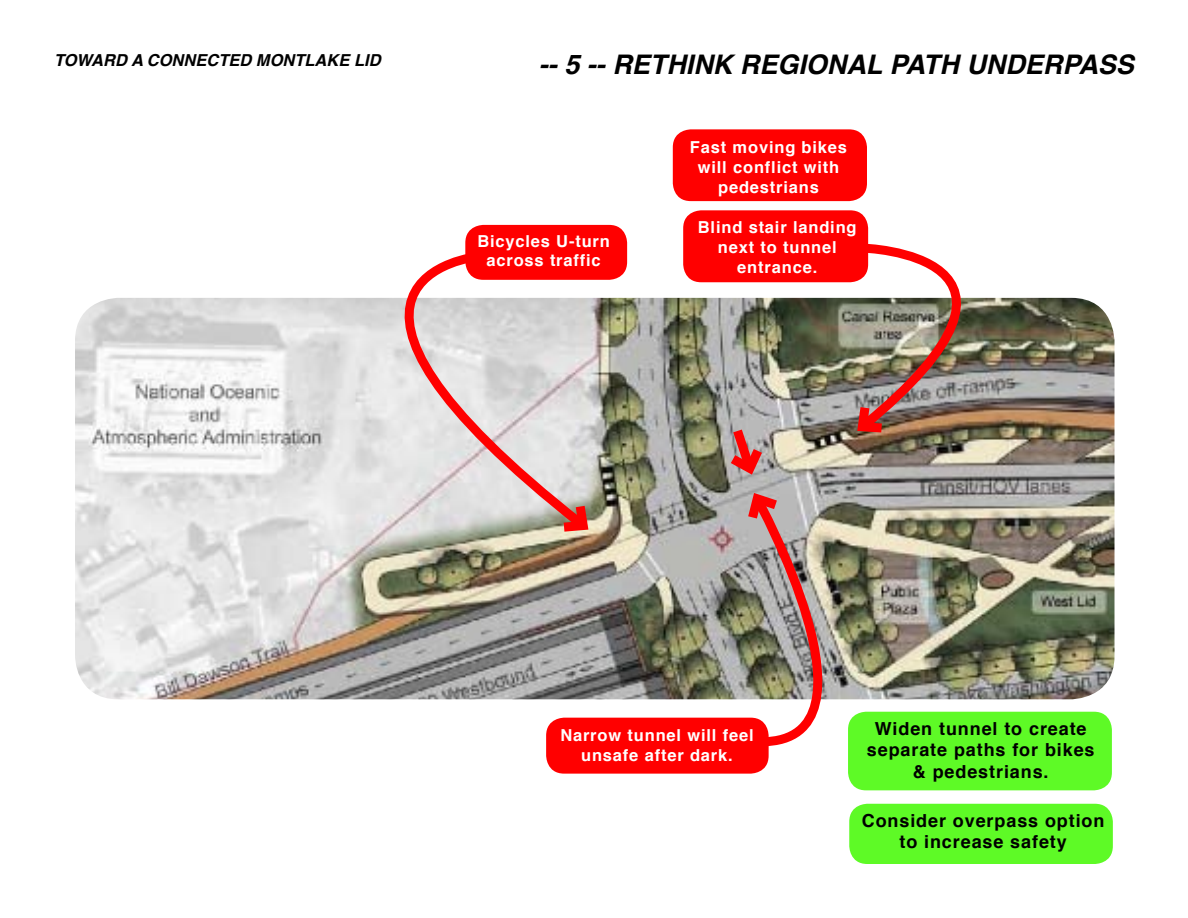
<style>
.page{position:relative;width:1188px;height:918px;background:#fff}
.page>*{position:absolute;margin:0;border:0;box-sizing:border-box;transform-origin:0 0}
.t1{font:italic 700 27px "Helvetica";color:#000}
.t2{font:700 18px/21.6px "Helvetica";letter-spacing:.05em;color:#000;text-align:center}
.t3{font:700 16.5px/19.8px "Helvetica";letter-spacing:.05em;color:#fff;text-align:center}
.t4{font:italic 700 16.5px "Helvetica";color:#000}
</style>
<div class="page">
<img style="left:75px;top:298px;width:1039px;height:401px">
<div style="left:848px;top:712px;width:264px;height:78px;background:#5efa26;border-radius:18px"></div>
<div style="left:546px;top:718px;width:223px;height:56px;background:#f00;border-radius:18px"></div>
<div style="left:465px;top:225px;width:162px;height:55px;background:#f00;border-radius:18px"></div>
<img style="left:850px;top:239px;width:224px;height:200px">
<svg style="left:852px;top:398px;width:39px;height:40px;background:#b54b43"></svg>
<img style="left:742px;top:487px;width:148px;height:264px">
<svg style="left:721px;top:420px;width:49px;height:61px;background:#bc8786"></svg>
<div style="left:673px;top:129px;width:194px;height:72px;background:#f00;border-radius:18px"></div>
<div style="left:683px;top:210px;width:185px;height:72px;background:#f00;border-radius:18px"></div>
<svg style="left:268px;top:248px;width:328px;height:290px"></svg>
<svg style="left:554px;top:496px;width:40px;height:41px;background:#d47568"></svg>
<div style="left:849px;top:804px;width:264px;height:60px;background:#5efa26;border-radius:18px"></div>
<p class="t4" style="left:54px;top:47px;width:328px">TOWARD A CONNECTED MONTLAKE LID</p>
<h1 class="t1" style="left:539px;top:43px;width:597px">-- 5 -- RETHINK REGIONAL PATH UNDERPASS</h1>
<p class="t3" style="left:477px;top:231px;width:134px">Bicycles U-turn across traffic</p>
<p class="t3" style="left:690px;top:138px;width:159px">Fast moving bikes will conflict with pedestrians</p>
<p class="t3" style="left:698px;top:218px;width:160px">Blind stair landing next to tunnel entrance.</p>
<p class="t3" style="left:560px;top:725px;width:195px">Narrow tunnel will feel unsafe after dark.</p>
<p class="t2" style="left:867px;top:718px;width:229px">Widen tunnel to create separate paths for bikes &amp; pedestrians.</p>
<p class="t2" style="left:862px;top:810px;width:244px">Consider overpass option to increase safety</p>
</div>
